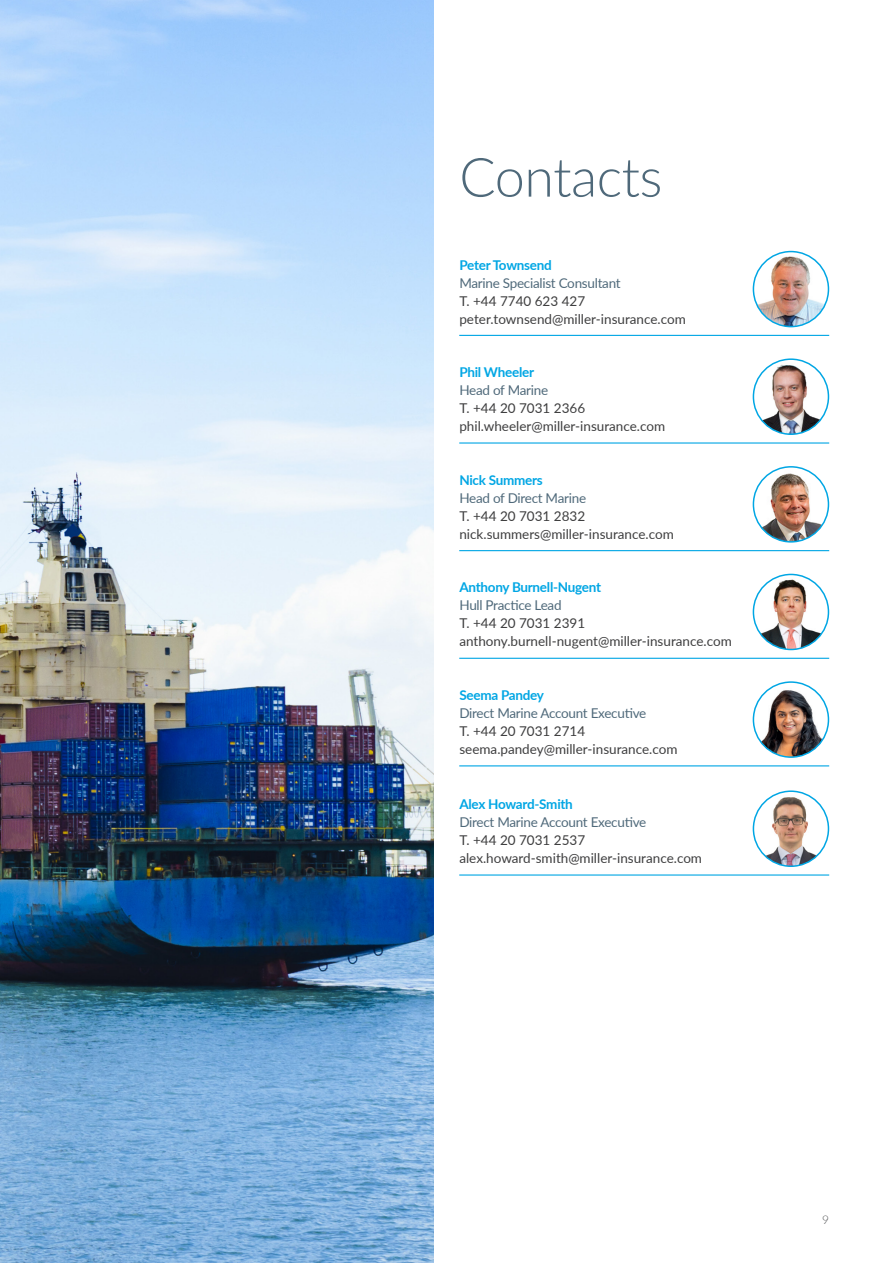
<style>
.page{position:relative;width:893px;height:1263px;background:#fff}
.page>*{position:absolute;margin:0;border:0;box-sizing:border-box;transform-origin:0 0}
.Heading_1{font:300 54px "Lato";letter-spacing:-.01em;color:#4f697a}
.Contacts_-_name{font:13.5px "Lato";color:#3e3e3f}
.Contacts_-_name-2{font:13.5px/18px "Lato";letter-spacing:-.02em;color:#4f697a}
.Contacts_-_name-3{font:700 13.5px/18px "Lato";letter-spacing:-.02em;color:#00a6e4}
.t1{font:300 12px "Lato";color:#57585a}
.s1{font-weight:700;color:#00a6e4}
.s2{font-weight:400;color:#4f697a}
</style>
<div class="page">
<img style="left:0;top:0;width:434px;height:1263px">
<hr style="left:459px;top:335px;width:370px;height:1px;background:#00a6e4">
<hr style="left:459px;top:550px;width:370px;height:1px;background:#00a6e4">
<hr style="left:459px;top:442px;width:370px;height:2px;background:#00a6e4">
<hr style="left:459px;top:658px;width:370px;height:1px;background:#00a6e4">
<hr style="left:459px;top:765px;width:370px;height:1px;background:#00a6e4">
<hr style="left:459px;top:874px;width:370px;height:1px;background:#00a6e4">
<img style="left:753px;top:252px;width:75px;height:75px;border-radius:38px">
<div style="left:753px;top:251px;width:76px;height:76px;border:2px solid #00a6e4;border-radius:50%"></div>
<img style="left:759px;top:470px;width:64px;height:71px">
<div style="left:753px;top:466px;width:76px;height:77px;border:2px solid #00a6e4;border-radius:50%"></div>
<img style="left:753px;top:359px;width:75px;height:75px;border-radius:38px">
<div style="left:753px;top:358px;width:76px;height:77px;border:2px solid #00a6e4;border-radius:50%"></div>
<img style="left:753px;top:574px;width:75px;height:75px;border-radius:38px">
<div style="left:753px;top:574px;width:76px;height:76px;border:2px solid #00a6e4;border-radius:50%"></div>
<img style="left:753px;top:682px;width:75px;height:75px;border-radius:38px">
<div style="left:753px;top:681px;width:76px;height:77px;border:2px solid #00a6e4;border-radius:50%"></div>
<img style="left:753px;top:791px;width:75px;height:75px;border-radius:38px">
<div style="left:753px;top:790px;width:76px;height:77px;border:2px solid #00a6e4;border-radius:50%"></div>
<p class="Heading_1" style="left:459px;top:140px;width:205px">Contacts</p>
<p class="Contacts_-_name-2" style="left:459px;top:255px;width:163px"><span class="s1">Peter Townsend<br></span>Marine Specialist Consultant</p>
<p class="Contacts_-_name" style="left:459px;top:291px;width:127px">T. +44 7740 623 427</p>
<p class="Contacts_-_name" style="left:459px;top:309px;width:228px">peter.townsend@miller-insurance.com</p>
<p class="Contacts_-_name-2" style="left:459px;top:363px;width:90px"><span class="s1">Phil Wheeler<br></span>Head of Marine</p>
<p class="Contacts_-_name" style="left:459px;top:399px;width:127px">T. +44 20 7031 2366</p>
<p class="Contacts_-_name" style="left:459px;top:417px;width:207px">phil.wheeler@miller-insurance.com</p>
<p class="Contacts_-_name-2" style="left:459px;top:470px;width:128px"><span class="s1">Nick Summers<br></span>Head of Direct Marine</p>
<p class="Contacts_-_name" style="left:459px;top:506px;width:127px">T. +44 20 7031 2832</p>
<p class="Contacts_-_name" style="left:459px;top:524px;width:216px">nick.summers@miller-insurance.com</p>
<p class="Contacts_-_name-3" style="left:459px;top:578px;width:143px">Anthony Burnell-Nugent<br><span class="s2">Hull Practice Lead</span></p>
<p class="Contacts_-_name" style="left:459px;top:614px;width:127px">T. +44 20 7031 2391</p>
<p class="Contacts_-_name" style="left:459px;top:632px;width:274px">anthony.burnell-nugent@miller-insurance.com</p>
<p class="Contacts_-_name-2" style="left:459px;top:686px;width:188px"><span class="s1">Seema Pandey<br></span>Direct Marine Account Executive</p>
<p class="Contacts_-_name" style="left:459px;top:721px;width:127px">T. +44 20 7031 2714</p>
<p class="Contacts_-_name" style="left:459px;top:739px;width:220px">seema.pandey@miller-insurance.com</p>
<p class="Contacts_-_name-2" style="left:459px;top:795px;width:188px"><span class="s1">Alex Howard-Smith<br></span>Direct Marine Account Executive</p>
<p class="Contacts_-_name" style="left:459px;top:831px;width:127px">T. +44 20 7031 2537</p>
<p class="Contacts_-_name" style="left:459px;top:849px;width:244px">alex.howard-smith@miller-insurance.com</p>
<p class="t1" style="left:822px;top:1211px;width:8px">9</p>
</div>
